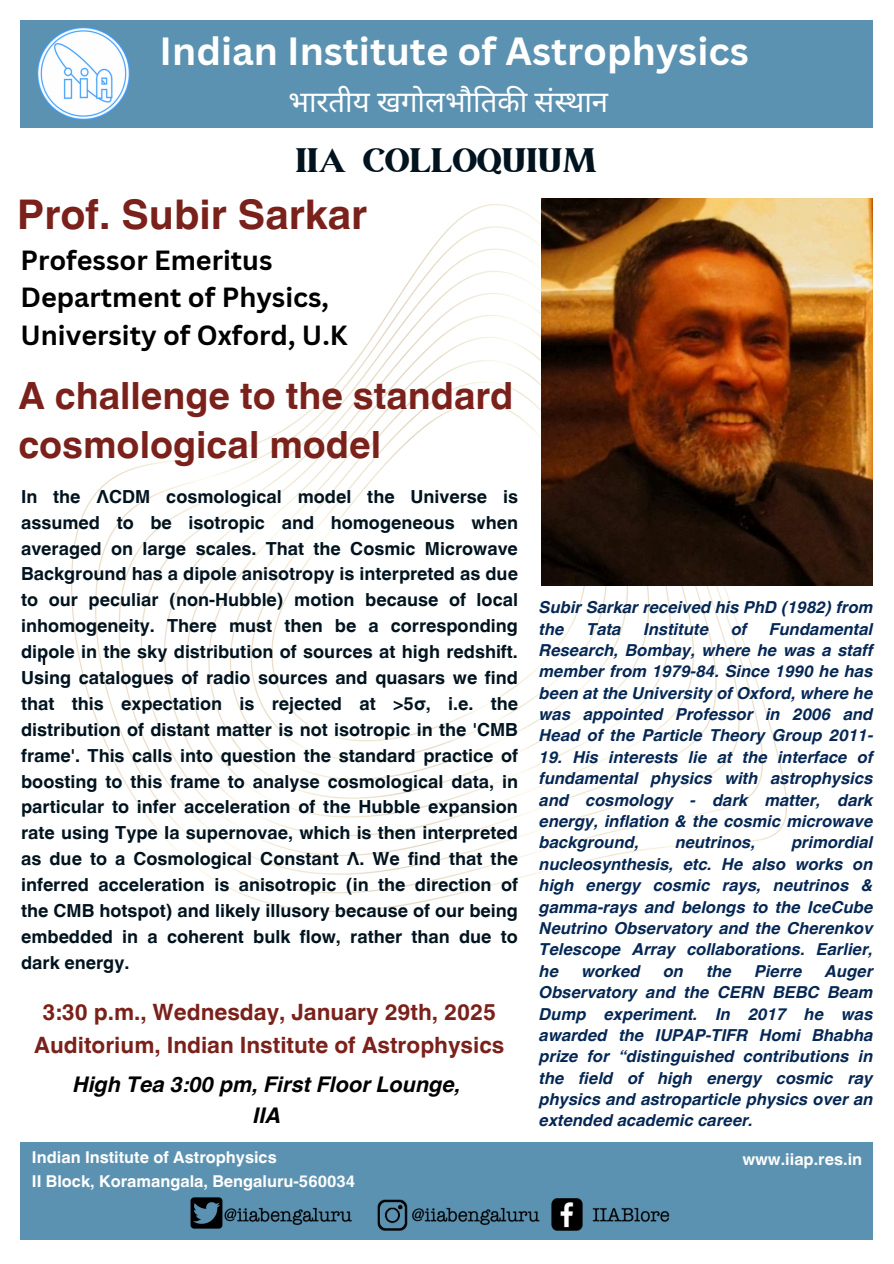
<style>
.page{position:relative;width:894px;height:1264px;background:#fff}
.page>*{position:absolute;margin:0;border:0;box-sizing:border-box;transform-origin:0 0}
.t1{font:700 40.95px "Helvetica World";color:#7b211b}
.t2{font:40.5px "March";color:#01131e}
.t3{font:700 38.25px "Canva Sans";color:#fff}
.t4{font:700 37.5px/48.3px "Helvetica World";color:#7b211b}
.t5{font:29.25px "Noto Sans Devanagari";color:#fff}
.t6{font:700 27px/37.2px "Canva Sans";color:#000}
.t7{font:700 22.5px/32.7px "Helvetica World";color:#7b211b;text-align:center}
.t8{font:italic 700 21.6px/31px "Helvetica World";color:#000;text-align:center}
.t9{font:700 18px/25.8px "Helvetica World";color:#01131e;text-align:justify}
.t10{font:italic 700 16.5px/21.3px "Helvetica World";color:#052754;text-align:justify}
.t11{font:700 16.35px "Helvetica World";color:#fefefe}
.t12{font:700 13.65px "Helvetica World";color:#000}
</style>
<div class="page">
<div style="left:20px;top:20px;width:852px;height:108px;background:#5c92b1"></div>
<img style="left:38px;top:28px;width:91px;height:91px">
<img style="left:72px;top:205px;width:714px;height:706px">
<div style="left:20px;top:1142px;width:852px;height:97px;background:#5c92b1"></div>
<img style="left:231px;top:1198px;width:439px;height:33px">
<img style="left:190px;top:1197px;width:41px;height:32px">
<img style="left:541px;top:198px;width:331px;height:387px">
<h4 class="t3" style="left:160px;top:24px;width:590px">Indian Institute of Astrophysics</h4>
<p class="t5" style="left:288px;top:85px;width:321px">भा रतीयखगोलभौ तिकी संस्था न</p>
<h2 class="t2" style="left:296px;top:141px;width:303px">IIA COLLOQUIUM</h2>
<h1 class="t1" style="left:17px;top:181px;width:351px">Prof. Subir Sarkar</h1>
<h2 class="t6" style="left:20px;top:241px;width:328px">Professor Emeritus<br>Department of Physics,<br>University of Oxford, U.K</h2>
<p class="t4" style="left:18px;top:368px;width:496px">A challenge to the standard cosmological model</p>
<h2 class="t9" style="left:21px;top:481px;width:498px">In the ΛCDM cosmological model the Universe is assumed to be isotropic and homogeneous when averaged on large scales. That the Cosmic Microwave Background has a dipole anisotropy is interpreted as due to our peculiar (non-Hubble) motion because of local inhomogeneity. There must then be a corresponding dipole in the sky distribution of sources at high redshift.<br>Using catalogues of radio sources and quasars we find that this expectation is rejected at &gt;5σ, i.e. the distribution of distant matter is not isotropic in the 'CMB frame'. This calls into question the standard practice of boosting to this frame to analyse cosmological data, in particular to infer acceleration of the Hubble expansion rate using Type Ia supernovae, which is then interpreted as due to a Cosmological Constant Λ. We find that the inferred acceleration is anisotropic (in the direction of the CMB hotspot) and likely illusory because of our being embedded in a coherent bulk flow, rather than due to dark energy.</h2>
<p class="t7" style="left:34px;top:993px;width:471px">3:30 p.m., Wednesday, January 29th, 2025<br>Auditorium, Indian Institute of Astrophysics</p>
<p class="t8" style="left:73px;top:1066px;width:389px">High Tea 3:00 pm, First Floor Lounge,<br>IIA</p>
<p class="t11" style="left:32px;top:1144px;width:246px">Indian Institute of Astrophysics</p>
<h5 class="t11" style="left:32px;top:1167px;width:325px">II Block, Koramangala, Bengaluru-560034</h5>
<h3 class="t12" style="left:42px;top:649px;width:6px">I</h3>
<p class="t10" style="left:539px;top:595px;width:335px">Subir Sarkar received his PhD (1982) from the</p>
<p class="t10" style="left:586px;top:616px;width:36px">Tata</p>
<p class="t10" style="left:643px;top:616px;width:66px">Institute</p>
<p class="t10" style="left:731px;top:616px;width:17px">of</p>
<p class="t10" style="left:539px;top:616px;width:335px;text-indent:230px">Fundamental Research, Bombay, where he was a staff member from 1979-84. Since 1990 he has been at the University of Oxford, where he was appointed Professor in 2006 and Head of the Particle Theory Group 2011-</p>
<p class="t10" style="left:539px;top:744px;width:335px">19. His interests lie at the interface of fundamental physics with astrophysics and cosmology - dark matter, dark energy, inflation &amp; the cosmic microwave background,</p>
<p class="t10" style="left:539px;top:830px;width:335px;text-indent:252px">primordial nucleosynthesis, etc. He also works on high energy cosmic rays, neutrinos &amp; gamma-rays and belongs to the IceCube Neutrino Observatory and the Cherenkov Telescope Array collaborations. Earlier, he</p>
<p class="t10" style="left:675px;top:830px;width:82px">neutrinos,</p>
<p class="t10" style="left:581px;top:958px;width:60px">worked</p>
<p class="t10" style="left:663px;top:958px;width:22px">on</p>
<p class="t10" style="left:706px;top:958px;width:27px">the</p>
<p class="t10" style="left:754px;top:958px;width:49px">Pierre</p>
<p class="t10" style="left:539px;top:958px;width:335px;text-indent:286px">Auger Observatory and the CERN BEBC Beam Dump experiment. In 2017 he was awarded the IUPAP-TIFR Homi Bhabha prize for “distinguished contributions in the field of high energy cosmic ray physics and astroparticle physics over an extended academic career.</p>
<h5 class="t11" style="left:742px;top:1145px;width:121px">www.iiap.res.in</h5>
</div>
